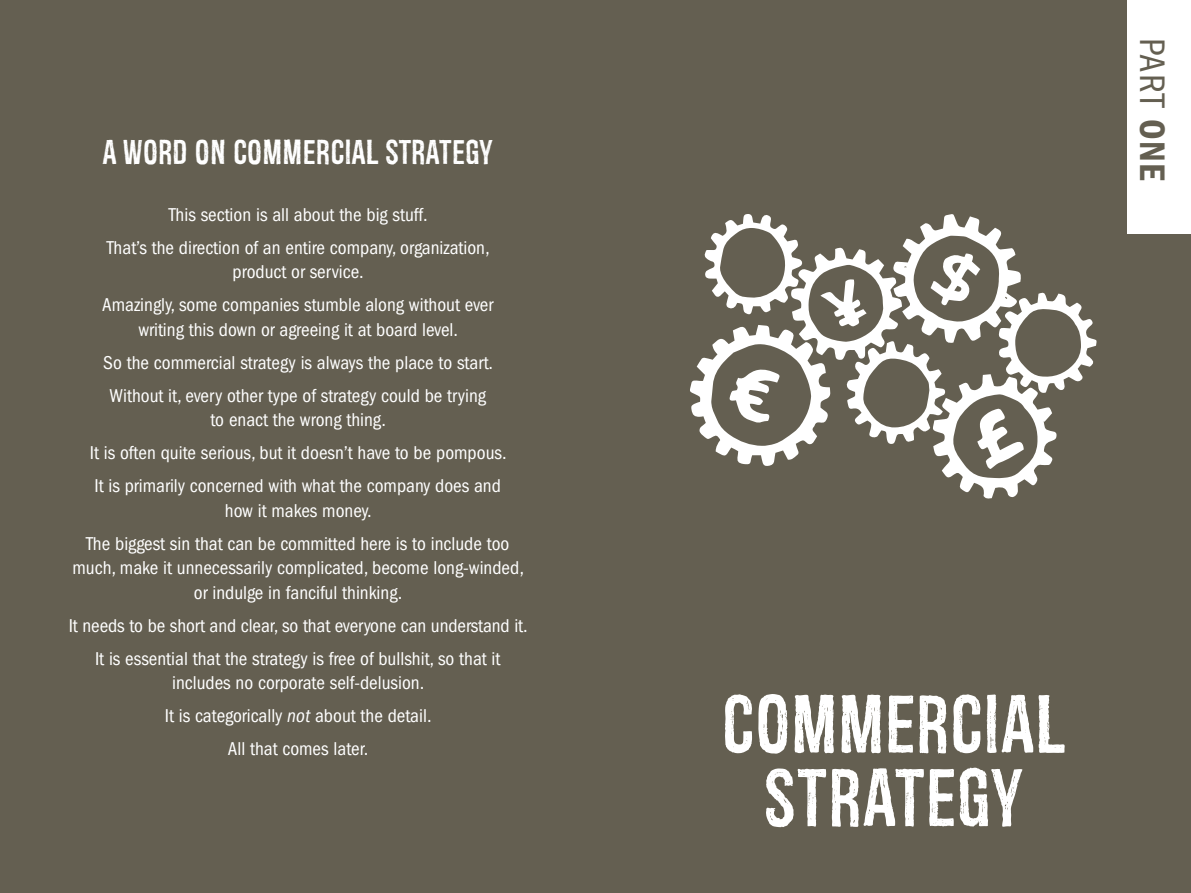
<style>
.page{position:relative;width:1191px;height:893px;background:#645f51}
.page>*{position:absolute;margin:0;border:0;box-sizing:border-box;transform-origin:0 0}
.t1{font:78.75px/73.5px "Redgar";letter-spacing:.005em;color:#fff;text-align:center}
.t2{font:condensed 36.75px "ITC Franklin Gothic Std";color:#645f51}
.t3{font:33.25px "Redgar";letter-spacing:.01em;color:#fff}
.t4{font:condensed 19.25px/32.9px "ITC Franklin Gothic Std";color:#fff;text-align:center}
.s1{font-style:italic}
.s2{font-family:"ITC Franklin Gothic Std Dm Cd";font-stretch:normal}
</style>
<div class="page">
<div style="left:1128px;top:0;width:63px;height:233px;background:#fff"></div>
<svg style="left:690px;top:214px;width:406px;height:285px"></svg>
<h3 class="t3" style="left:103px;top:133px;width:391px">A WORD ON COMMERCIAL STRATEGY</h3>
<p class="t4" style="left:107px;top:198px;width:384px">This section is all about the big stuff.<br>That’s the direction of an entire company, organization,</p>
<p class="t4" style="left:102px;top:256px;width:392px">product or service.<br>Amazingly, some companies stumble along without ever</p>
<p class="t4" style="left:103px;top:313px;width:391px">writing this down or agreeing it at board level.<br>So the commercial strategy is always the place to start.<br>Without it, every other type of strategy could be trying</p>
<p class="t4" style="left:90px;top:404px;width:418px">to enact the wrong thing.<br>It is often quite serious, but it doesn’t have to be pompous.<br>It is primarily concerned with what the company does and</p>
<p class="t4" style="left:86px;top:494px;width:425px">how it makes money.<br>The biggest sin that can be committed here is to include too</p>
<p class="t4" style="left:72px;top:556px;width:453px;line-height:24.5px">much, make it unnecessarily complicated, become long-winded, or indulge in fanciful thinking.</p>
<p class="t4" style="left:69px;top:609px;width:460px">It needs to be short and clear, so that everyone can understand it.<br>It is essential that the strategy is free of bullshit, so that it</p>
<p class="t4" style="left:165px;top:666px;width:268px">includes no corporate self-delusion.<br>It is categorically <span class="s1">not</span> about the detail.<br>All that comes later.</p>
<h2 class="t2" style="left:1173px;top:38px;width:145px;rotate:90deg">PART <span class="s2">ONE</span></h2>
<h1 class="t1" style="left:721px;top:688px;width:346px">COMMERCIAL<br>STRATEGY</h1>
</div>
